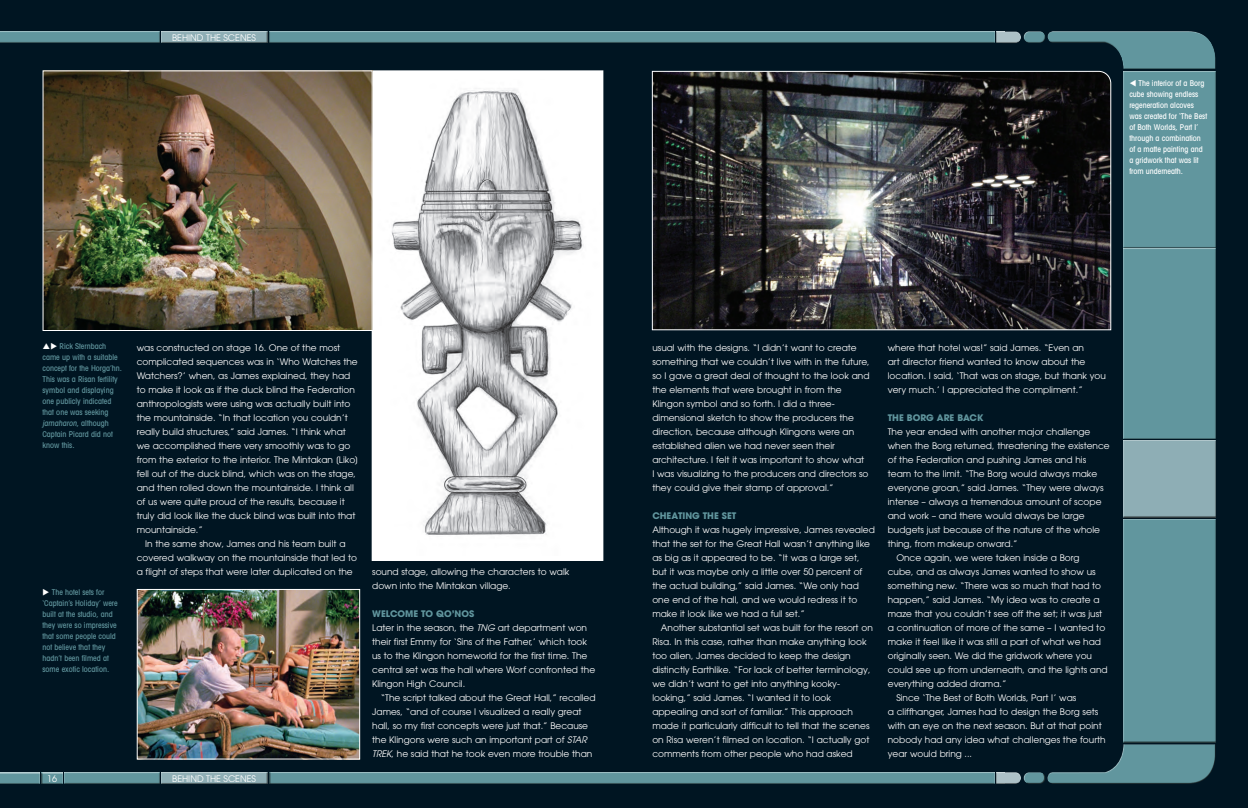
<style>
.page{position:relative;width:1248px;height:808px;background:#fff}
.page>*{position:absolute;margin:0;border:0;box-sizing:border-box;transform-origin:0 0}
.t1{font:9px/14px "Avant Garde";color:#fff}
.t2{font:700 9px "Avant Garde";color:#61969e}
.t3{font:500 condensed 8px/11px "Avant Garde LT";color:#61969e}
.t4{font:500 condensed 8px/11px "Avant Garde LT";color:#fff}
.s1{color:#fff}
.s2{font-style:italic}
.s3{font-weight:700;color:#61969e}
.s4{font-family:"Avant Garde LT";font-style:italic}
</style>
<div class="page">
<div style="left:0;top:0;width:1247px;height:808px;background:#001522"></div>
<div style="left:160px;top:31px;width:108px;height:12px;background:#8eaeb5"></div>
<div style="left:160px;top:772px;width:108px;height:12px;background:#8eaeb5"></div>
<div style="left:0;top:31px;width:160px;height:12px;background:#61969e"></div>
<div style="left:63px;top:772px;width:97px;height:12px;background:#61969e"></div>
<div style="left:40px;top:772px;width:23px;height:12px;background:#231f20;opacity:.75"></div>
<div style="left:0;top:772px;width:40px;height:12px;background:#231f20;opacity:.75"></div>
<div style="left:995px;top:31px;width:26px;height:12px;background:#231f20;opacity:.75"></div>
<div style="left:1023px;top:30px;width:23px;height:10px;background:#fff;opacity:.75"></div>
<div style="left:1023px;top:33px;width:23px;height:10px;background:#231f20;opacity:.75"></div>
<div style="left:1023px;top:772px;width:20px;height:12px;background:#fff;opacity:.75"></div>
<div style="left:1024px;top:772px;width:22px;height:13px;background:#231f20;opacity:.75"></div>
<div style="left:268px;top:31px;width:727px;height:12px;background:#61969e"></div>
<div style="left:1121px;top:440px;width:95px;height:78px;background:#8eaeb5"></div>
<div style="left:1121px;top:248px;width:95px;height:192px;background:#61969e"></div>
<div style="left:1121px;top:518px;width:95px;height:226px;background:#61969e"></div>
<div style="left:1121px;top:71px;width:95px;height:179px;background:#61969e"></div>
<div style="left:995px;top:772px;width:26px;height:12px;background:#231f20;opacity:.75"></div>
<div style="left:269px;top:772px;width:726px;height:12px;background:#61969e"></div>
<div style="left:1048px;top:743px;width:167px;height:41px;background:#231f20;opacity:.75"></div>
<div style="left:1046px;top:31px;width:167px;height:39px;background:#fff;opacity:.75"></div>
<div style="left:1046px;top:39px;width:170px;height:31px;background:#231f20;opacity:.75"></div>
<img style="left:651px;top:70px;width:460px;height:261px">
<div style="left:372px;top:71px;width:231px;height:489px;background:#fff"></div>
<img style="left:391px;top:89px;width:193px;height:446px">
<div style="left:371px;top:70px;width:232px;height:491px;border:1px solid #fff"></div>
<img style="left:45px;top:72px;width:325px;height:257px">
<img style="left:139px;top:591px;width:219px;height:166px">
<div style="left:137px;top:589px;width:223px;height:170px;border:1px solid #fff"></div>
<p class="t1" style="left:172px;top:30px;width:85px">BEHIND THE SCENES</p>
<p class="t4" style="left:1129px;top:78px;width:79px">▼ The interior of a Borg cube showing endless regeneration alcoves was created for ‘The Best of Both Worlds, Part I’ through a combination of a matte painting and a gridwork that was lit from underneath.</p>
<p class="t3" style="left:43px;top:341px;width:81px;text-indent:8px"><span class="s1">◆</span> Rick Sternbach came up with a suitable concept for the Horga’hn.<br>This was a Risan fertility symbol and displaying one publicly indicated that one was seeking <span class="s2">jamaharon</span>, although<br>Captain Picard did not know this.</p>
<p class="t3" style="left:43px;top:587px;width:77px"><span class="s1">◆</span> The hotel sets for ‘Captain’s Holiday’ were built at the studio, and they were so impressive that some people could not believe that they hadn’t been filmed at some exotic location.</p>
<p class="t1" style="left:137px;top:341px;width:223px">was constructed on stage 16. One of the most complicated sequences was in ‘Who Watches the Watchers?’ when, as James explained, they had to make it look as if the duck blind the Federation anthropologists were using was actually built into the mountainside. “In that location you couldn’t really build structures,” said James. “I think what we accomplished there very smoothly was to go from the exterior to the interior. The Mintakan [Liko] fell out of the duck blind, which was on the stage, and then rolled down the mountainside. I think all of us were quite proud of the results, because it truly did look like the duck blind was built into that mountainside.”</p>
<p class="t1" style="left:137px;top:537px;width:222px;text-align:center">In the same show, James and his team built a covered walkway on the mountainside that led to a flight of steps that were later duplicated on the</p>
<p class="t1" style="left:47px;top:771px;width:11px">16</p>
<p class="t1" style="left:172px;top:771px;width:85px">BEHIND THE SCENES</p>
<p class="t1" style="left:372px;top:565px;width:199px">sound stage, allowing the characters to walk down into the Mintakan village.</p>
<p class="t1" style="left:372px;top:607px;width:224px"><span class="s3">WELCOME TO QO’NOS<br></span>Later in the season, the <span class="s4">TNG</span> art department won their first Emmy for ‘Sins of the Father,’ which took us to the Klingon homeworld for the first time. The central set was the hall where Worf confronted the Klingon High Council.</p>
<p class="t1" style="left:372px;top:691px;width:225px;text-indent:9px">“The script talked about the Great Hall,” recalled James, “and of course I visualized a really great hall, so my first concepts were just that.” Because the Klingons were such an important part of <span class="s4">STAR TREK</span>, he said that he took even more trouble than</p>
<p class="t1" style="left:652px;top:341px;width:219px">usual with the designs. “I didn’t want to create something that we couldn’t live with in the future, so I gave a great deal of thought to the look and the elements that were brought in from the Klingon symbol and so forth. I did a three&shy;dimensional sketch to show the producers the direction, because although Klingons were an established alien we had never seen their architecture. I felt it was important to show what<br>I was visualizing to the producers and directors so they could give their stamp of approval.”</p>
<p class="t2" style="left:652px;top:510px;width:85px">CHEATING THE SET</p>
<p class="t1" style="left:652px;top:523px;width:224px">Although it was hugely impressive, James revealed that the set for the Great Hall wasn’t anything like as big as it appeared to be. “It was a large set, but it was maybe only a little over 50 percent of the actual building,” said James. “We only had one end of the hall, and we would redress it to make it look like we had a full set.”</p>
<p class="t1" style="left:652px;top:621px;width:222px;text-indent:9px">Another substantial set was built for the resort on Risa. In this case, rather than make anything look too alien, James decided to keep the design distinctly Earthlike. “For lack of better terminology, we didn’t want to get into anything kooky&shy;looking,” said James. “I wanted it to look appealing and sort of familiar.” This approach made it particularly difficult to tell that the scenes on Risa weren’t filmed on location. “I actually got comments from other people who had asked</p>
<p class="t1" style="left:887px;top:341px;width:220px">where that hotel was!” said James. “Even an<br>art director friend wanted to know about the location. I said, ‘That was on stage, but thank you very much.’ I appreciated the compliment.”</p>
<p class="t2" style="left:887px;top:412px;width:97px">THE BORG ARE BACK</p>
<p class="t1" style="left:887px;top:425px;width:204px">The year ended with another major challenge</p>
<p class="t1" style="left:887px;top:439px;width:223px">when the Borg returned, threatening the existence</p>
<p class="t1" style="left:887px;top:453px;width:200px">of the Federation and pushing James and his</p>
<p class="t1" style="left:887px;top:467px;width:211px">team to the limit. “The Borg would always make</p>
<p class="t1" style="left:887px;top:481px;width:217px">everyone groan,” said James. “They were always</p>
<p class="t1" style="left:887px;top:495px;width:215px">intense – always a tremendous amount of scope</p>
<p class="t1" style="left:887px;top:509px;width:198px">and work – and there would always be large</p>
<p class="t1" style="left:887px;top:523px;width:214px">budgets just because of the nature of the whole</p>
<p class="t1" style="left:887px;top:537px;width:131px">thing, from makeup onward.”</p>
<p class="t1" style="left:896px;top:551px;width:185px">Once again, we were taken inside a Borg</p>
<p class="t1" style="left:887px;top:565px;width:209px">cube, and as always James wanted to show us</p>
<p class="t1" style="left:887px;top:579px;width:215px">something new. “There was so much that had to</p>
<p class="t1" style="left:887px;top:593px;width:213px">happen,” said James. “My idea was to create a</p>
<p class="t1" style="left:887px;top:607px;width:216px">maze that you couldn’t see off the set; it was just</p>
<p class="t1" style="left:887px;top:621px;width:219px">a continuation of more of the same – I wanted to</p>
<p class="t1" style="left:887px;top:635px;width:215px">make it feel like it was still a part of what we had</p>
<p class="t1" style="left:887px;top:649px;width:206px">originally seen. We did the gridwork where you</p>
<p class="t1" style="left:887px;top:663px;width:221px">could see up from underneath, and the lights and</p>
<p class="t1" style="left:887px;top:677px;width:120px">everything added drama.”</p>
<p class="t1" style="left:896px;top:691px;width:181px">Since ‘The Best of Both Worlds, Part I’ was</p>
<p class="t1" style="left:887px;top:705px;width:212px">a cliffhanger, James had to design the Borg sets</p>
<p class="t1" style="left:887px;top:719px;width:215px">with an eye on the next season. But at that point</p>
<p class="t1" style="left:887px;top:733px;width:219px">nobody had any idea what challenges the fourth</p>
<p class="t1" style="left:887px;top:747px;width:86px">year would bring ...</p>
</div>
